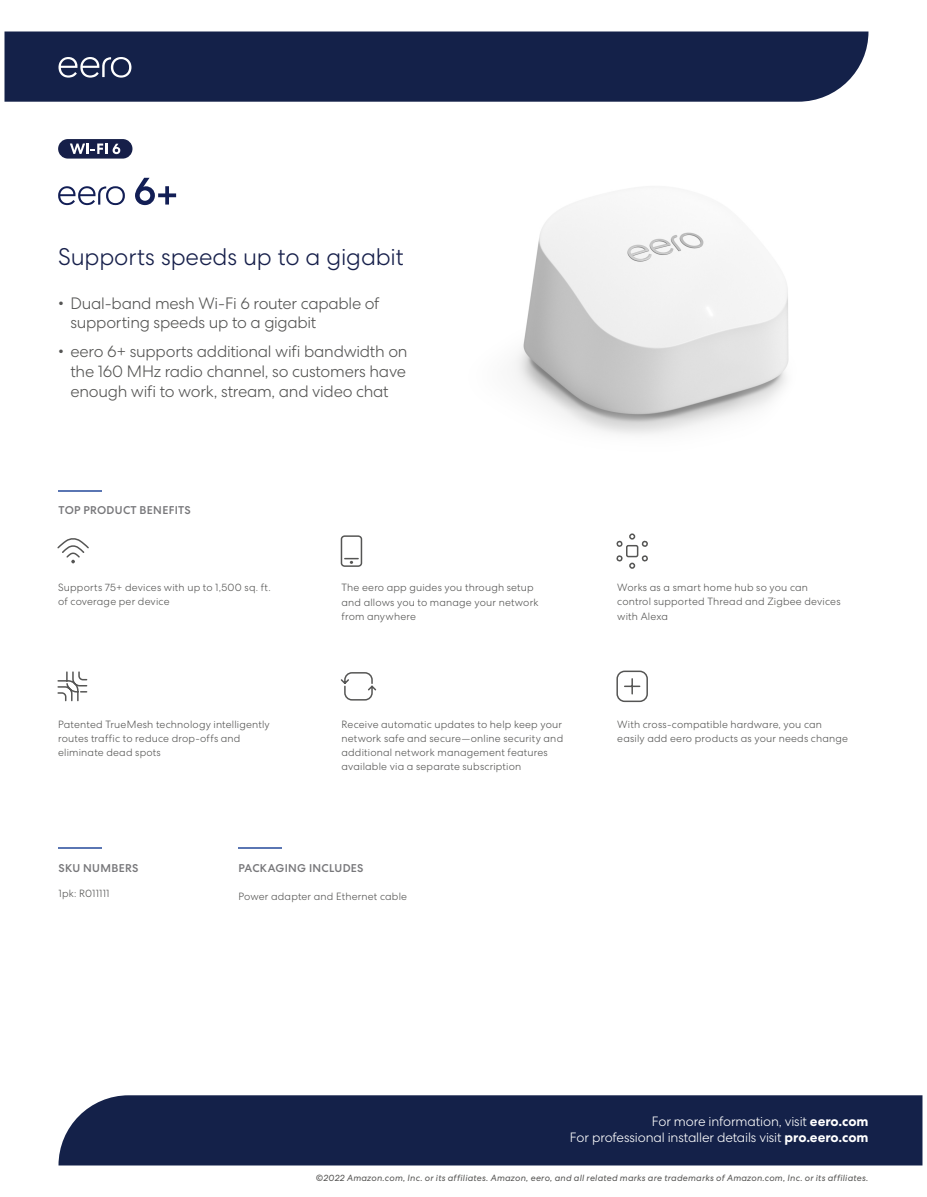
<style>
.page{position:relative;width:927px;height:1197px;background:#fff}
.page>*{position:absolute;margin:0;border:0;box-sizing:border-box;transform-origin:0 0}
.t1{font:300 24px "Centra No 2";letter-spacing:-.005em;color:#17204b}
.t2{font:300 16.5px/19.8px "Centra No 2";letter-spacing:-.015em;color:#555554}
.t3{font:300 13.5px/16.2px "Centra No 2";letter-spacing:-.01em;color:#fff;text-align:right}
.t4{font:500 11.25px "Centra No 2";letter-spacing:.03em;color:#77777a}
.t5{font:300 10.5px/14.2px "Centra No 2";letter-spacing:.015em;color:#555554}
.t6{font:italic 9px "Centra No 2";letter-spacing:.02em;color:#565554}
.s1{font-weight:500}
.s2{font-weight:700}
</style>
<div class="page">
<img style="left:516px;top:187px;width:273px;height:248px">
<div style="left:4px;top:32px;width:864px;height:70px;background:#142149"></div>
<svg style="left:59px;top:57px;width:72px;height:21px"></svg>
<div style="left:58px;top:1095px;width:864px;height:71px;background:#142149"></div>
<svg style="left:340px;top:535px;width:23px;height:32px"></svg>
<svg style="left:340px;top:672px;width:37px;height:29px"></svg>
<svg style="left:57px;top:671px;width:31px;height:31px"></svg>
<hr style="left:58px;top:490px;width:44px;height:2px;background:#5a76b3">
<svg style="left:57px;top:538px;width:32px;height:26px"></svg>
<div style="left:58px;top:139px;width:74px;height:20px;background:#161f49;border-radius:10px"></div>
<svg style="left:70px;top:144px;width:37px;height:10px"></svg>
<svg style="left:113px;top:144px;width:7px;height:10px"></svg>
<svg style="left:58px;top:186px;width:67px;height:19px"></svg>
<svg style="left:135px;top:178px;width:41px;height:27px"></svg>
<svg style="left:616px;top:670px;width:32px;height:33px"></svg>
<div style="left:629px;top:533px;width:6px;height:7px;border:2px solid #555554;border-radius:50%"></div>
<svg style="left:616px;top:540px;width:32px;height:29px"></svg>
<div style="left:626px;top:545px;width:12px;height:12px;border:2px solid #555554;border-radius:2px"></div>
<hr style="left:58px;top:848px;width:44px;height:1px;background:#5a76b3">
<hr style="left:238px;top:848px;width:44px;height:1px;background:#5a76b3">
<h1 class="t1" style="left:58px;top:243px;width:347px">Supports speeds up to a gigabit</h1>
<h2 class="t2" style="left:71px;top:293px;width:311px;text-indent:-12px"><span class="s1">•</span> Dual-band mesh Wi-Fi 6 router capable of supporting speeds up to a gigabit</h2>
<h2 class="t2" style="left:71px;top:342px;width:339px;text-align:justify;text-indent:-12px"><span class="s1">•</span> eero 6+ supports additional wifi bandwidth on the 160 MHz radio channel, so customers have enough wifi to work, stream, and video chat</h2>
<p class="t4" style="left:59px;top:503px;width:134px">TOP PRODUCT BENEFITS</p>
<p class="t5" style="left:58px;top:580px;width:214px">Supports 75+ devices with up to 1,500 sq. ft. of coverage per device</p>
<p class="t5" style="left:58px;top:717px;width:213px">Patented TrueMesh technology intelligently routes traffic to reduce drop-offs and eliminate dead spots</p>
<p class="t5" style="left:341px;top:581px;width:199px">The eero app guides you through setup and allows you to manage your network from anywhere</p>
<p class="t5" style="left:341px;top:717px;width:223px">Receive automatic updates to help keep your network safe and secure—online security and additional network management features available via a separate subscription</p>
<p class="t4" style="left:58px;top:861px;width:81px">SKU NUMBERS</p>
<p class="t5" style="left:58px;top:887px;width:53px">1pk: R011111</p>
<p class="t4" style="left:238px;top:861px;width:127px">PACKAGING INCLUDES</p>
<p class="t5" style="left:238px;top:889px;width:170px">Power adapter and Ethernet cable</p>
<p class="t5" style="left:617px;top:580px;width:225px">Works as a smart home hub so you can control supported Thread and Zigbee devices with Alexa</p>
<p class="t5" style="left:617px;top:717px;width:232px">With cross-compatible hardware, you can easily add eero products as your needs change</p>
<p class="t3" style="left:570px;top:1113px;width:300px">For more information, visit <span class="s2">eero.com<br></span>For professional installer details visit <span class="s2">pro.eero.com</span></p>
<p class="t6" style="left:316px;top:1173px;width:554px">©2022 Amazon.com, Inc. or its affiliates. Amazon, eero, and all related marks are trademarks of Amazon.com, Inc. or its affiliates.</p>
</div>
